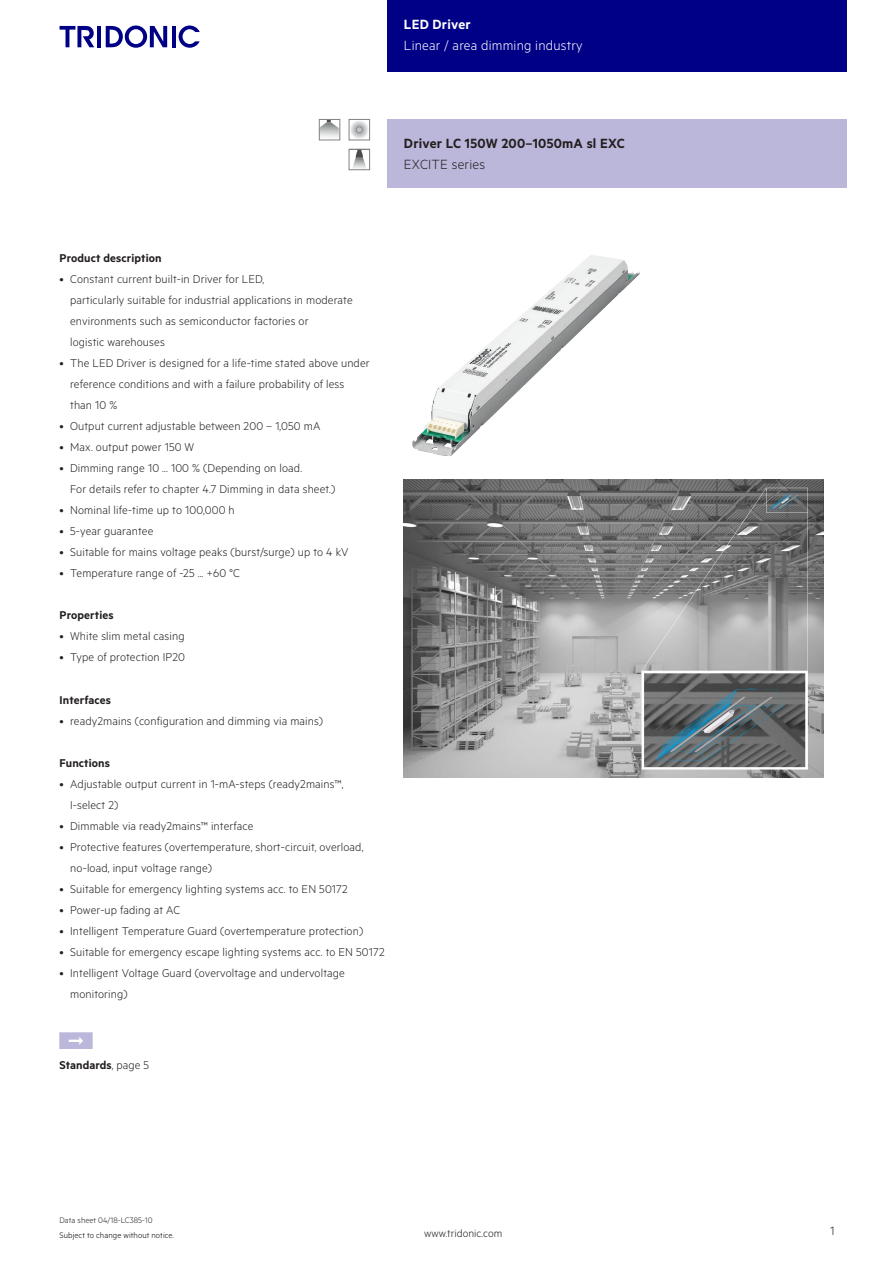
<style>
.page{position:relative;width:893px;height:1263px;background:#fff}
.page>*{position:absolute;margin:0;border:0;box-sizing:border-box;transform-origin:0 0}
.t1{font:15px "Tridonic Metric Print Semi";letter-spacing:.015em;color:#231f20}
.t2{font:15px "Tridonic Metric Print Light";letter-spacing:.015em;color:#fff}
.t3{font:15px "Tridonic Metric Print Light";letter-spacing:.015em;color:#231f20}
.t4{font:15px "Tridonic Metric Print Semi";letter-spacing:.015em;color:#fff}
.t5{font:13.5px "Tridonic Metric Print Light";color:#231f20}
.t6{font:12.75px/21px "Tridonic Metric Print Light";letter-spacing:.01em;color:#231f20}
.t7{font:12.75px "Tridonic Metric Print Semi";letter-spacing:.01em;color:#231f20}
.t8{font:12px "Tridonic Metric Print Light";letter-spacing:.005em;color:#231f20}
.t9{font:9px "Tridonic Metric Print Light";letter-spacing:.01em;color:#000}
.t10{font:9px "Tridonic Metric Print Light";letter-spacing:.005em;color:#231f20}
.s1{font-family:"Tridonic Metric Print Light"}
</style>
<div class="page">
<div style="left:387px;top:0;width:459px;height:72px;background:#000087"></div>
<hr style="left:97px;top:26px;width:4px;height:21px;background:#000087">
<svg style="left:106px;top:26px;width:61px;height:22px"></svg>
<hr style="left:172px;top:26px;width:3px;height:21px;background:#000087">
<svg style="left:179px;top:26px;width:21px;height:22px"></svg>
<svg style="left:60px;top:26px;width:34px;height:21px"></svg>
<div style="left:387px;top:119px;width:459px;height:68px;background:#bbb7da"></div>
<img style="left:412px;top:255px;width:228px;height:201px">
<img style="left:404px;top:480px;width:420px;height:297px">
<svg style="left:319px;top:121px;width:20px;height:20px"></svg>
<div style="left:319px;top:119px;width:21px;height:21px;border:1px solid #808285"></div>
<div style="left:350px;top:121px;width:18px;height:18px;background:#f0f0f1;border-radius:50%"></div>
<div style="left:351px;top:121px;width:17px;height:17px;background:#e7e8e9;border-radius:50%"></div>
<div style="left:351px;top:122px;width:16px;height:16px;background:#e1e2e4;border-radius:50%"></div>
<div style="left:352px;top:122px;width:15px;height:15px;background:#d8d9db;border-radius:50%"></div>
<div style="left:352px;top:123px;width:14px;height:14px;background:#d3d4d6;border-radius:50%"></div>
<div style="left:353px;top:123px;width:13px;height:13px;background:#d4d5d7;border-radius:50%"></div>
<div style="left:353px;top:124px;width:12px;height:12px;background:#c6c7c9;border-radius:50%"></div>
<div style="left:354px;top:124px;width:11px;height:11px;background:#bebfc2;border-radius:50%"></div>
<div style="left:354px;top:125px;width:10px;height:10px;background:#bbbcbf;border-radius:50%"></div>
<div style="left:355px;top:125px;width:9px;height:9px;background:#adaeb2;border-radius:50%"></div>
<div style="left:356px;top:126px;width:7px;height:7px;background:#9d9ea1;border-radius:50%"></div>
<svg style="left:356px;top:127px;width:6px;height:6px"></svg>
<div style="left:349px;top:119px;width:21px;height:21px;border:1px solid #808285"></div>
<img style="left:353px;top:158px;width:13px;height:10px">
<svg style="left:355px;top:151px;width:8px;height:7px"></svg>
<div style="left:349px;top:149px;width:21px;height:21px;border:1px solid #808285"></div>
<p class="t4" style="left:404px;top:15px;width:68px">LED Driver</p>
<p class="t2" style="left:404px;top:37px;width:180px">Linear / area dimming industry</p>
<p class="t1" style="left:404px;top:134px;width:222px">Driver LC 150W 200–1050mA sl EXC</p>
<p class="t3" style="left:404px;top:156px;width:83px">EXCITE series</p>
<p class="t7" style="left:60px;top:250px;width:104px">Product description</p>
<p class="t6" style="left:70px;top:268px;width:284px;text-indent:-11px">• Constant current built-in Driver for LED,<br>particularly suitable for industrial applications in moderate environments such as semiconductor factories or<br>logistic warehouses</p>
<p class="t6" style="left:70px;top:352px;width:301px;text-indent:-11px">• The LED Driver is designed for a life-time stated above under reference conditions and with a failure probability of less<br>than 10 %</p>
<p class="t6" style="left:60px;top:415px;width:262px">• Output current adjustable between 200 – 1,050 mA</p>
<p class="t6" style="left:60px;top:436px;width:136px">• Max. output power 150 W</p>
<p class="t6" style="left:70px;top:457px;width:267px;text-indent:-11px">• Dimming range 10 ... 100 % (Depending on load.<br>For details refer to chapter 4.7 Dimming in data sheet.)</p>
<p class="t6" style="left:60px;top:499px;width:177px">• Nominal life-time up to 100,000 h</p>
<p class="t6" style="left:60px;top:520px;width:95px">• 5-year guarantee</p>
<p class="t6" style="left:60px;top:541px;width:291px">• Suitable for mains voltage peaks (burst/surge) up to 4 kV</p>
<p class="t6" style="left:60px;top:562px;width:182px">• Temperature range of -25 ... +60 °C</p>
<p class="t7" style="left:60px;top:607px;width:56px">Properties</p>
<p class="t6" style="left:60px;top:625px;width:127px">• White slim metal casing</p>
<p class="t6" style="left:60px;top:646px;width:127px">• Type of protection IP20</p>
<p class="t7" style="left:60px;top:692px;width:53px">Interfaces</p>
<p class="t6" style="left:60px;top:710px;width:265px">• ready2mains (configuration and dimming via mains)</p>
<p class="t7" style="left:60px;top:755px;width:52px">Functions</p>
<p class="t6" style="left:70px;top:773px;width:275px;text-indent:-11px">• Adjustable output current in 1-mA-steps (ready2mains™,<br>I-select 2)</p>
<p class="t6" style="left:60px;top:815px;width:195px">• Dimmable via ready2mains™ interface</p>
<p class="t6" style="left:70px;top:836px;width:295px;text-indent:-11px">• Protective features (overtemperature, short-circuit, overload, no-load, input voltage range)</p>
<p class="t6" style="left:60px;top:878px;width:290px">• Suitable for emergency lighting systems acc. to EN 50172</p>
<p class="t6" style="left:60px;top:899px;width:122px">• Power-up fading at AC</p>
<p class="t6" style="left:60px;top:920px;width:305px">• Intelligent Temperature Guard (overtemperature protection)</p>
<p class="t6" style="left:60px;top:941px;width:327px">• Suitable for emergency escape lighting systems acc. to EN 50172</p>
<p class="t6" style="left:70px;top:962px;width:276px;text-indent:-11px">• Intelligent Voltage Guard (overvoltage and undervoltage monitoring)</p>
<p class="t7" style="left:60px;top:1057px;width:91px">Standards<span class="s1">, page 5</span></p>
<p class="t10" style="left:60px;top:1215px;width:95px">Data sheet 04/18-LC385-10</p>
<p class="t9" style="left:60px;top:1229px;width:116px">Subject to change without notice.</p>
<p class="t8" style="left:424px;top:1227px;width:80px">www.tridonic.com</p>
<p class="t5" style="left:830px;top:1223px;width:6px">1</p>
</div>
